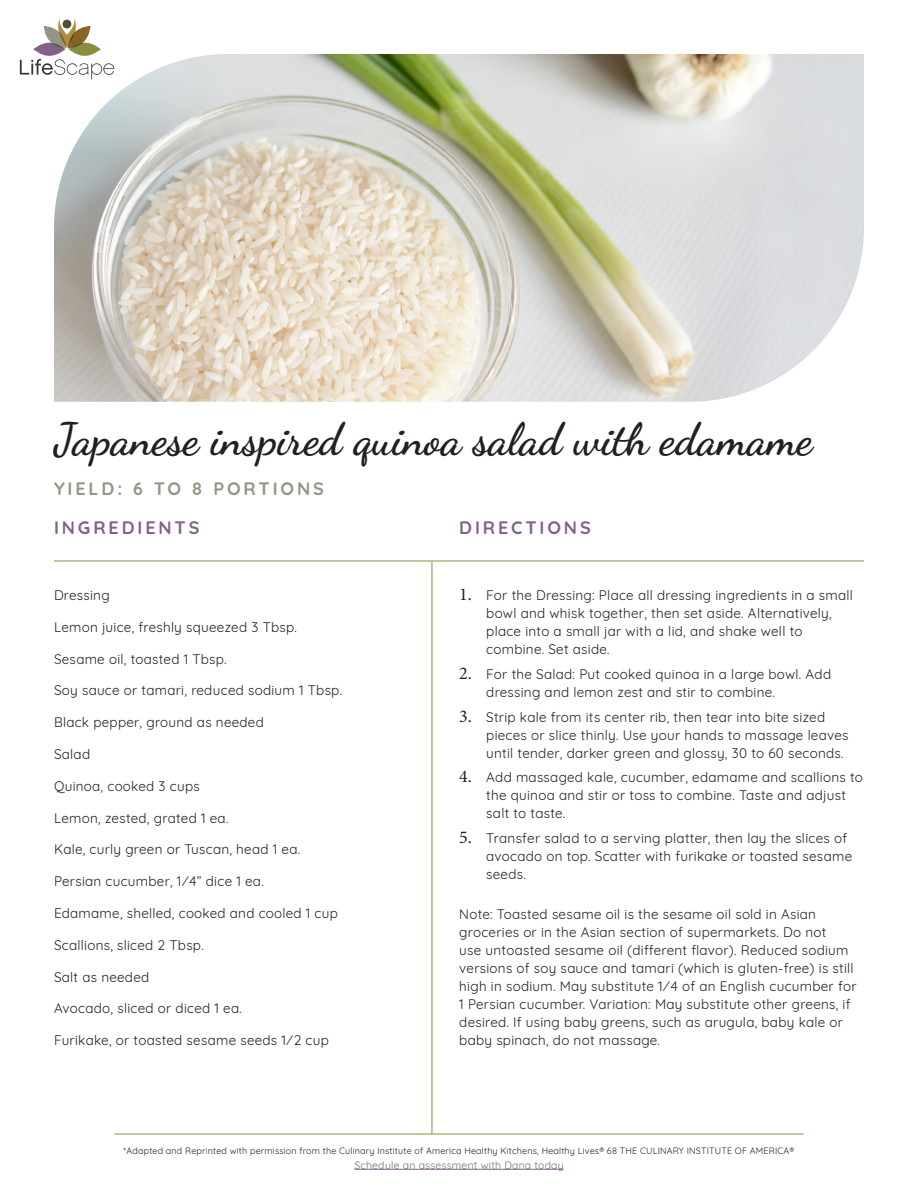
<style>
.page{position:relative;width:918px;height:1188px;background:#fff}
.page>*{position:absolute;margin:0;border:0;box-sizing:border-box;transform-origin:0 0}
.t1{font:45px "Dancing Script";color:#231f20}
.t2{font:700 18px "Quicksand";letter-spacing:.16em;color:#806486}
.t3{font:700 18px "Quicksand";letter-spacing:.16em;color:#929684}
.t4{font:13.5px/18px "Quicksand";letter-spacing:.02em;color:#231f20}
.t5{font:10.5px "Quicksand";letter-spacing:.02em;color:#806486}
.t6{font:9px "Quicksand";letter-spacing:.02em;color:#231f20}
.s1{font-family:"Minion Pro";font-size:18px}
</style>
<div class="page">
<img style="left:54px;top:54px;width:810px;height:348px">
<hr style="left:54px;top:561px;width:810px;height:1px;background:#898f41">
<hr style="left:432px;top:562px;width:1px;height:572px;background:#898f41">
<hr style="left:115px;top:1134px;width:688px;height:1px;background:#898f41">
<hr style="left:354px;top:1169px;width:210px;height:1px;background:#806486">
<svg style="left:20px;top:59px;width:94px;height:20px"></svg>
<svg style="left:69px;top:43px;width:32px;height:13px"></svg>
<svg style="left:33px;top:43px;width:32px;height:13px"></svg>
<svg style="left:44px;top:18px;width:46px;height:30px"></svg>
<div style="left:63px;top:20px;width:8px;height:8px;background:#4f4d3b;border-radius:50%"></div>
<p class="t1" style="left:54px;top:405px;width:760px">Japanese inspired quinoa salad with edamame</p>
<p class="t3" style="left:54px;top:473px;width:271px">YIELD: 6 TO 8 PORTIONS</p>
<p class="t2" style="left:54px;top:513px;width:147px">INGREDIENTS</p>
<p class="t4" style="left:54px;top:585px;width:57px">Dressing</p>
<p class="t4" style="left:54px;top:617px;width:244px">Lemon juice, freshly squeezed 3 Tbsp.</p>
<p class="t4" style="left:54px;top:648px;width:174px">Sesame oil, toasted 1 Tbsp.</p>
<p class="t4" style="left:54px;top:680px;width:290px">Soy sauce or tamari, reduced sodium 1 Tbsp.</p>
<p class="t4" style="left:54px;top:712px;width:211px">Black pepper, ground as needed</p>
<p class="t4" style="left:54px;top:744px;width:38px">Salad</p>
<p class="t4" style="left:54px;top:776px;width:147px">Quinoa, cooked 3 cups</p>
<p class="t4" style="left:54px;top:807px;width:176px">Lemon, zested, grated 1 ea.</p>
<p class="t4" style="left:54px;top:839px;width:248px">Kale, curly green or Tuscan, head 1 ea.</p>
<p class="t4" style="left:54px;top:871px;width:211px">Persian cucumber, 1⁄4” dice 1 ea.</p>
<p class="t4" style="left:54px;top:903px;width:285px">Edamame, shelled, cooked and cooled 1 cup</p>
<p class="t4" style="left:54px;top:935px;width:151px">Scallions, sliced 2 Tbsp.</p>
<p class="t4" style="left:54px;top:966px;width:97px">Salt as needed</p>
<p class="t4" style="left:54px;top:998px;width:189px">Avocado, sliced or diced 1 ea.</p>
<p class="t4" style="left:54px;top:1030px;width:276px">Furikake, or toasted sesame seeds 1⁄2 cup</p>
<p class="t2" style="left:459px;top:513px;width:133px">DIRECTIONS</p>
<p class="t4" style="left:486px;top:585px;width:368px;text-indent:-27px"><span class="s1">1.</span> For the Dressing: Place all dressing ingredients in a small bowl and whisk together, then set aside. Alternatively, place into a small jar with a lid, and shake well to combine. Set aside.</p>
<p class="t4" style="left:486px;top:664px;width:346px;text-indent:-27px"><span class="s1">2.</span> For the Salad: Put cooked quinoa in a large bowl. Add dressing and lemon zest and stir to combine.</p>
<p class="t4" style="left:486px;top:706px;width:364px;text-indent:-27px"><span class="s1">3.</span> Strip kale from its center rib, then tear into bite sized pieces or slice thinly. Use your hands to massage leaves until tender, darker green and glossy, 30 to 60 seconds.</p>
<p class="t4" style="left:486px;top:767px;width:378px;text-indent:-27px"><span class="s1">4.</span> Add massaged kale, cucumber, edamame and scallions to the quinoa and stir or toss to combine. Taste and adjust salt to taste.</p>
<p class="t4" style="left:486px;top:828px;width:367px;text-indent:-27px"><span class="s1">5.</span> Transfer salad to a serving platter, then lay the slices of avocado on top. Scatter with furikake or toasted sesame seeds.</p>
<p class="t4" style="left:459px;top:903px;width:399px">Note: Toasted sesame oil is the sesame oil sold in Asian groceries or in the Asian section of supermarkets. Do not<br>use untoasted sesame oil (different flavor). Reduced sodium versions of soy sauce and tamari (which is gluten-free) is still high in sodium. May substitute 1⁄4 of an English cucumber for 1 Persian cucumber. Variation: May substitute other greens, if desired. If using baby greens, such as arugula, baby kale or baby spinach, do not massage.</p>
<p class="t6" style="left:124px;top:1143px;width:672px">*Adapted and Reprinted with permission from the Culinary Institute of America Healthy Kitchens, Healthy Lives® 68 THE CULINARY INSTITUTE OF AMERICA®</p>
<p class="t5" style="left:354px;top:1157px;width:211px">Schedule an assessment with Dana today</p>
</div>
